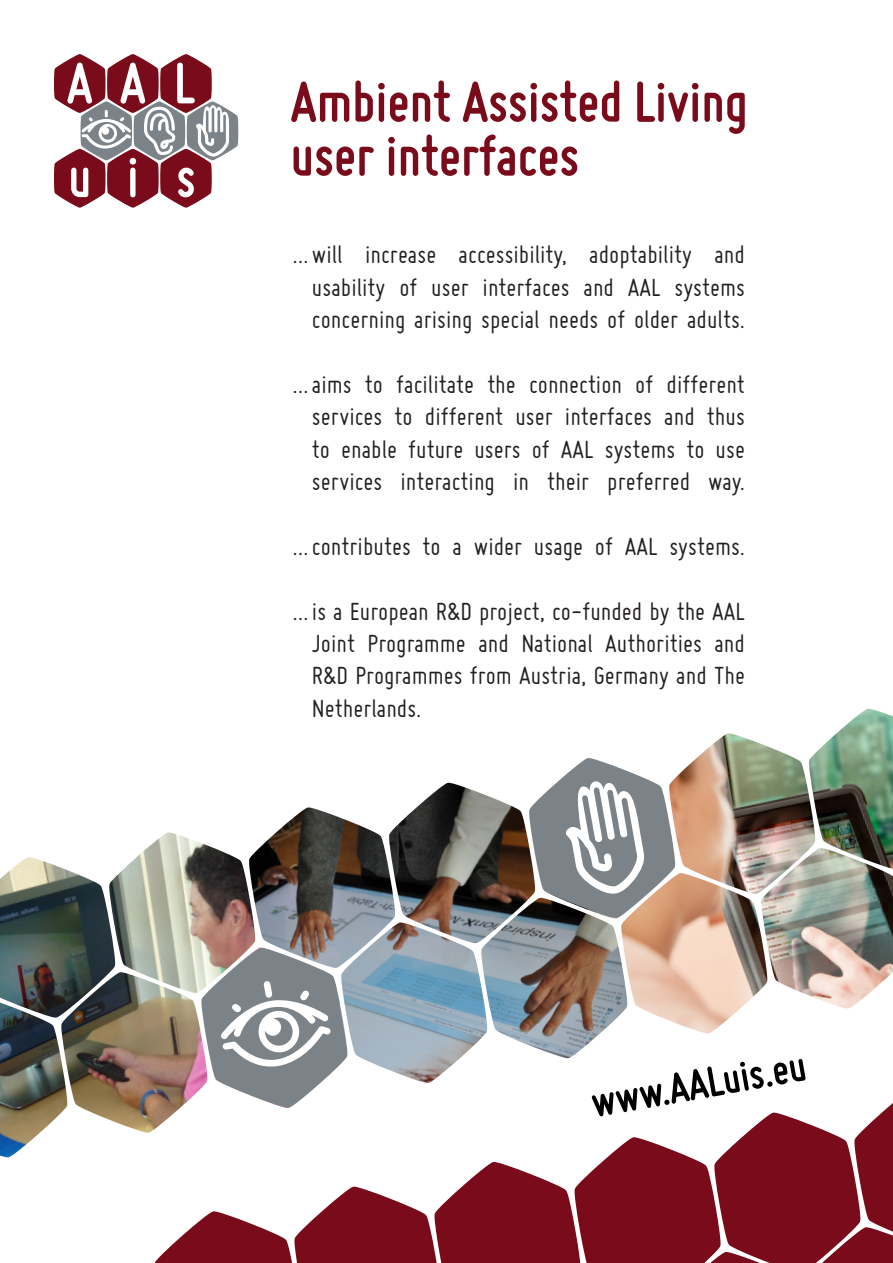
<style>
.page{position:relative;width:893px;height:1263px;background:#fff}
.page>*{position:absolute;margin:0;border:0;box-sizing:border-box;transform-origin:0 0}
.t1{font:700 60px/54px "Miso";color:#790b1a}
.t2{font:700 45px "Miso";color:#000}
.t3{font:27px/32.4px "Miso";color:#231f20;text-align:justify}
</style>
<div class="page">
<img style="left:0;top:708px;width:893px;height:450px">
<svg style="left:154px;top:948px;width:739px;height:315px"></svg>
<svg style="left:54px;top:54px;width:184px;height:154px"></svg>
<p class="t1" style="left:291px;top:74px;width:459px">Ambient Assisted Living user interfaces</p>
<p class="t3" style="left:312px;top:238px;width:435px;text-indent:-19px">…will increase accessibility, adoptability and usability of user interfaces and AAL systems concerning arising special needs of older adults.</p>
<p class="t3" style="left:312px;top:367px;width:435px;text-indent:-19px">…aims to facilitate the connection of different services to different user interfaces and thus to enable future users of AAL systems to use services interacting in their preferred way.</p>
<p class="t3" style="left:293px;top:529px;width:454px">…contributes to a wider usage of AAL systems.</p>
<p class="t3" style="left:312px;top:594px;width:434px;text-indent:-19px">…is a European R&amp;D project, co-funded by the AAL Joint Programme and National Authorities and R&amp;D Programmes from Austria, Germany and The Netherlands.</p>
<p class="t2" style="left:587px;top:1077px;width:219px;rotate:-10deg">www.AALuis.eu</p>
</div>
